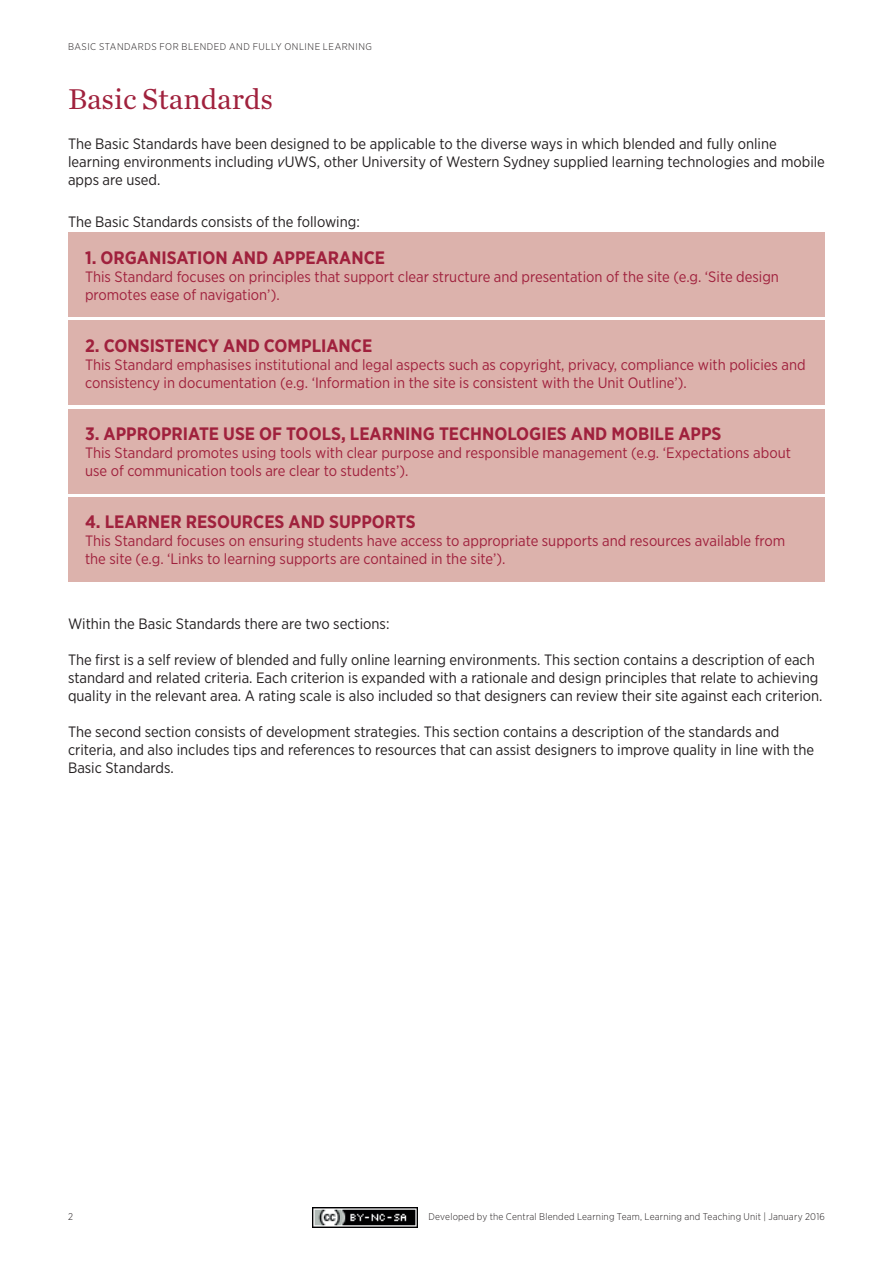
<style>
.page{position:relative;width:893px;height:1263px;background:#fff}
.page>*{position:absolute;margin:0;border:0;box-sizing:border-box;transform-origin:0 0}
.t1{font:30px "Chronicle Text G1";color:#a0213d}
.t2{font:700 18px "Gotham Narrow";color:#a0213d}
.t3{font:15px/18px "Gotham Narrow";color:#231f20}
.t4{font:15px/18px "Gotham Narrow";color:#a0213d}
.t5{font:300 9.75px "Gotham Narrow";letter-spacing:.025em;color:#231f20}
.t6{font:300 9.75px "Gotham Narrow";letter-spacing:.055em;color:#231f20}
.s1{font-style:italic}
</style>
<div class="page">
<img style="left:312px;top:1208px;width:106px;height:19px">
<div style="left:68px;top:232px;width:757px;height:85px;background:#dcb2ac"></div>
<div style="left:68px;top:321px;width:757px;height:84px;background:#dcb2ac"></div>
<div style="left:68px;top:409px;width:757px;height:84px;background:#dcb2ac"></div>
<div style="left:68px;top:497px;width:757px;height:84px;background:#dcb2ac"></div>
<p class="t6" style="left:68px;top:41px;width:305px">BASIC STANDARDS FOR BLENDED AND FULLY ONLINE LEARNING</p>
<h1 class="t1" style="left:68px;top:76px;width:206px">Basic Standards</h1>
<p class="t3" style="left:68px;top:134px;width:758px">The Basic Standards have been designed to be applicable to the diverse ways in which blended and fully online learning environments including <span class="s1">v</span>UWS, other University of Western Sydney supplied learning technologies and mobile apps are used.</p>
<p class="t3" style="left:68px;top:212px;width:293px">The Basic Standards consists of the following:</p>
<p class="t2" style="left:85px;top:246px;width:302px">1. ORGANISATION AND APPEARANCE</p>
<p class="t4" style="left:85px;top:267px;width:695px">This Standard focuses on principles that support clear structure and presentation of the site (e.g. ‘Site design promotes ease of navigation’).</p>
<p class="t2" style="left:85px;top:334px;width:289px">2. CONSISTENCY AND COMPLIANCE</p>
<p class="t4" style="left:85px;top:355px;width:722px">This Standard emphasises institutional and legal aspects such as copyright, privacy, compliance with policies and consistency in documentation (e.g. ‘Information in the site is consistent with the Unit Outline’).</p>
<p class="t2" style="left:85px;top:422px;width:638px">3. APPROPRIATE USE OF TOOLS, LEARNING TECHNOLOGIES AND MOBILE APPS</p>
<p class="t4" style="left:85px;top:444px;width:707px">This Standard promotes using tools with clear purpose and responsible management (e.g. ‘Expectations about use of communication tools are clear to students’).</p>
<p class="t2" style="left:85px;top:510px;width:332px">4. LEARNER RESOURCES AND SUPPORTS</p>
<p class="t4" style="left:85px;top:532px;width:702px">This Standard focuses on ensuring students have access to appropriate supports and resources available from the site (e.g. ‘Links to learning supports are contained in the site’).</p>
<p class="t3" style="left:68px;top:614px;width:323px">Within the Basic Standards there are two sections:</p>
<p class="t3" style="left:68px;top:650px;width:756px">The first is a self review of blended and fully online learning environments. This section contains a description of each standard and related criteria. Each criterion is expanded with a rationale and design principles that relate to achieving quality in the relevant area. A rating scale is also included so that designers can review their site against each criterion.</p>
<p class="t3" style="left:68px;top:722px;width:748px">The second section consists of development strategies. This section contains a description of the standards and criteria, and also includes tips and references to resources that can assist designers to improve quality in line with the<br>Basic Standards.</p>
<p class="t5" style="left:68px;top:1211px;width:6px">2</p>
<p class="t5" style="left:429px;top:1211px;width:398px">Developed by the Central Blended Learning Team, Learning and Teaching Unit | January 2016</p>
</div>
